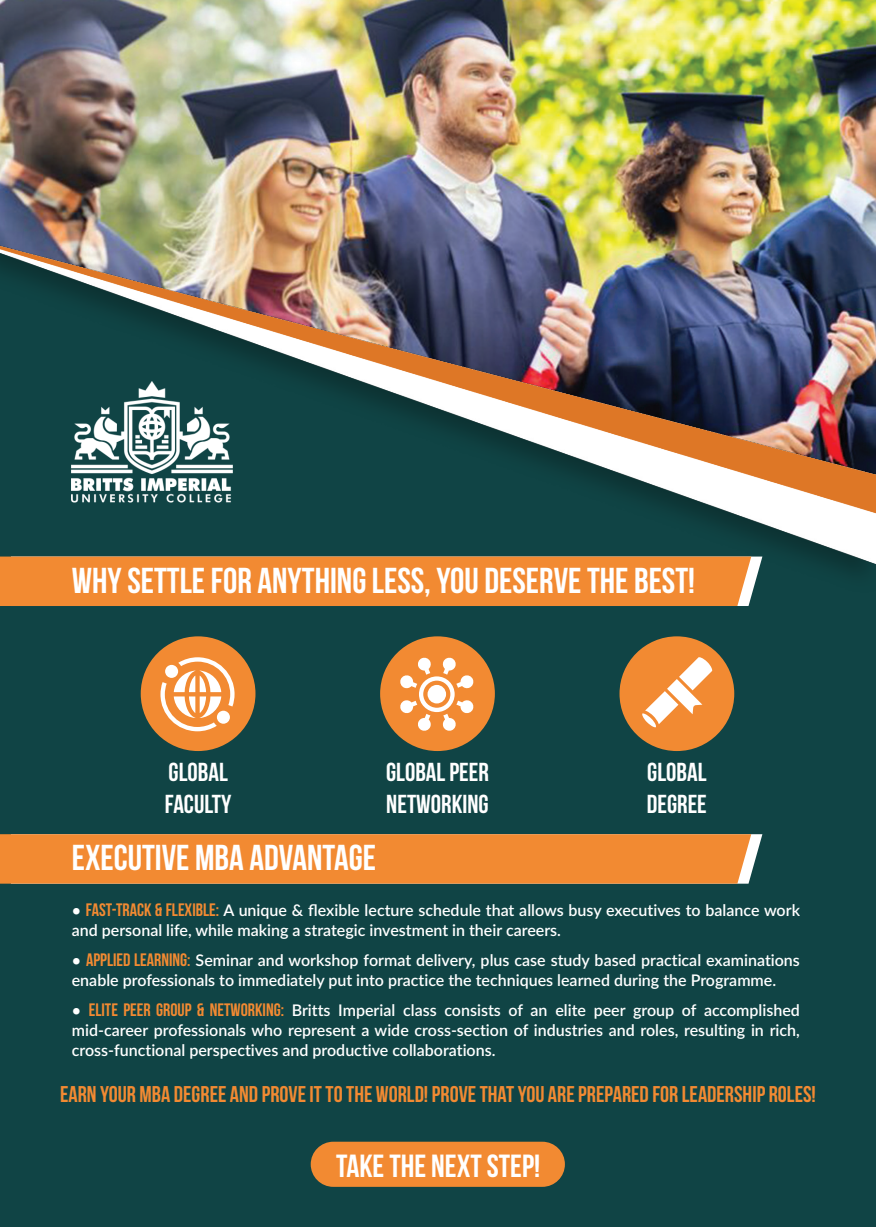
<style>
.page{position:relative;width:876px;height:1227px;background:#fff}
.page>*{position:absolute;margin:0;border:0;box-sizing:border-box;transform-origin:0 0}
.t1{font:700 36px "Bebas Neue";color:#fff}
.t2{font:700 32px "Bebas Neue";color:#fff}
.t3{font:700 26px/31.2px "Bebas Neue";color:#fff}
.t4{font:700 22.8px "Bebas Neue";color:#f28a32}
.t5{font:600 16px/20px "Lato";color:#fff}
.s1{font-family:"Bebas Neue";font-weight:700;font-size:18px;color:#f28a32}
</style>
<div class="page">
<div style="left:0;top:592px;width:875px;height:634px;background:#104445"></div>
<img style="left:0;top:513px;width:875px;height:79px">
<img style="left:0;top:474px;width:875px;height:39px">
<img style="left:0;top:0;width:875px;height:474px">
<img style="left:71px;top:381px;width:161px;height:121px">
<div style="left:0;top:556px;width:762px;height:50px;background:#f28a32"></div>
<div style="left:0;top:834px;width:762px;height:49px;background:#f28a32"></div>
<div style="left:310px;top:1141px;width:254px;height:45px;background:#f28a32;border-radius:23px"></div>
<div style="left:141px;top:636px;width:114px;height:115px;background:#f28a32;border-radius:50%"></div>
<div style="left:380px;top:636px;width:114px;height:115px;background:#f28a32;border-radius:50%"></div>
<div style="left:619px;top:636px;width:114px;height:115px;background:#f28a32;border-radius:50%"></div>
<svg style="left:400px;top:657px;width:74px;height:74px"></svg>
<svg style="left:642px;top:657px;width:70px;height:70px"></svg>
<svg style="left:160px;top:657px;width:74px;height:74px"></svg>
<h1 class="t1" style="left:72px;top:560px;width:624px">WHY SETTLE FOR ANYTHING LESS, YOU DESERVE THE BEST!</h1>
<h3 class="t3" style="left:165px;top:756px;width:68px">GLOBAL<br>FACULTY</h3>
<h3 class="t3" style="left:386px;top:756px;width:104px">GLOBAL PEER<br>NETWORKING</h3>
<h3 class="t3" style="left:646px;top:756px;width:61px">GLOBAL<br>DEGREE</h3>
<h1 class="t1" style="left:72px;top:838px;width:305px">EXECUTIVE MBA ADVANTAGE</h1>
<p class="t5" style="left:72px;top:899px;width:729px">• <span class="s1">FAST-TRACK &amp; FLEXIBLE:</span> A unique &amp; flexible lecture schedule that allows busy executives to balance work and personal life, while making a strategic investment in their careers.</p>
<p class="t5" style="left:72px;top:949px;width:729px">• <span class="s1">APPLIED LEARNING:</span> Seminar and workshop format delivery, plus case study based practical examinations enable professionals to immediately put into practice the techniques learned during the Programme.</p>
<p class="t5" style="left:72px;top:999px;width:729px;text-align:justify">• <span class="s1">ELITE PEER GROUP &amp; NETWORKING:</span> Britts Imperial class consists of an elite peer group of accomplished mid-career professionals who represent a wide cross-section of industries and roles, resulting in rich, cross-functional perspectives and productive collaborations.</p>
<h3 class="t4" style="left:60px;top:1082px;width:756px">EARN YOUR MBA DEGREE AND PROVE IT TO THE WORLD! PROVE THAT YOU ARE PREPARED FOR LEADERSHIP ROLES!</h3>
<h2 class="t2" style="left:336px;top:1147px;width:206px">TAKE THE NEXT STEP!</h2>
</div>
